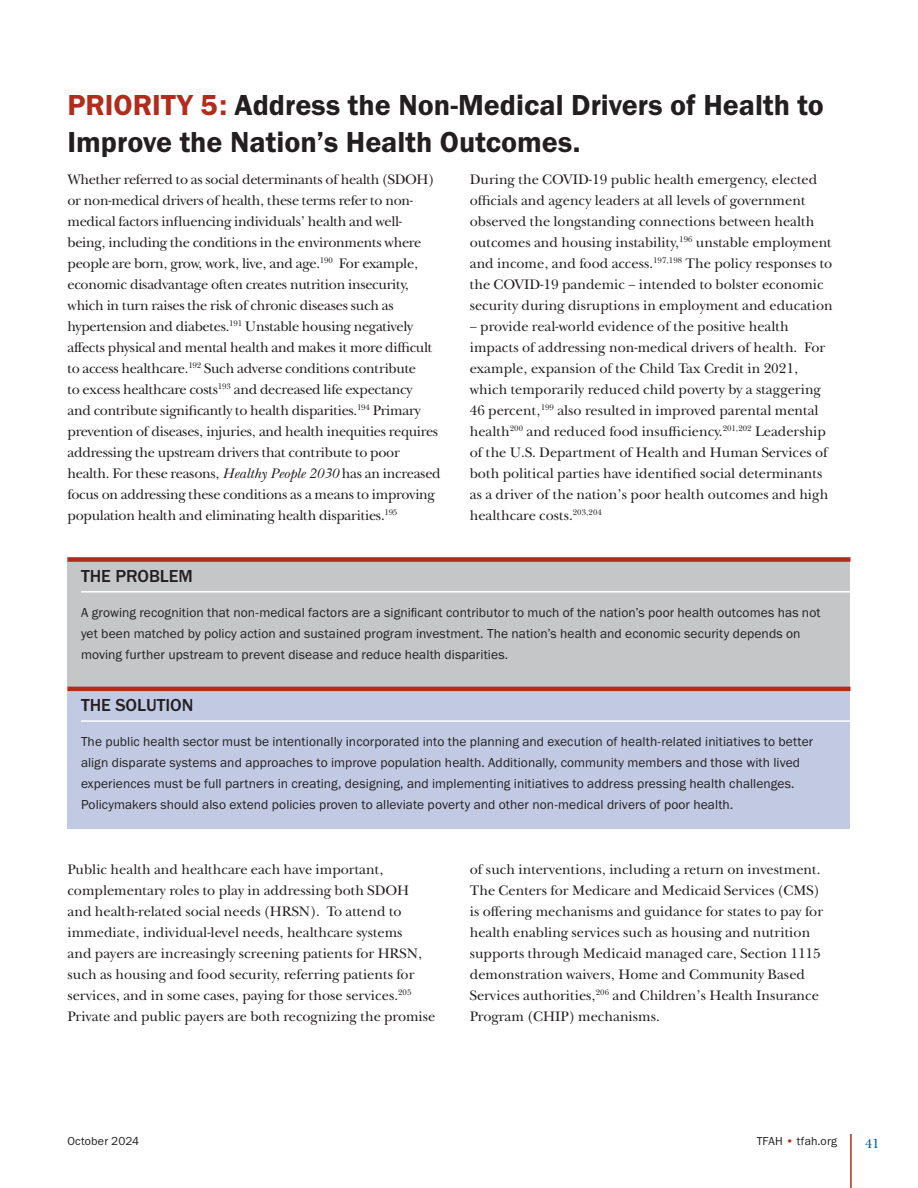
<style>
.page{position:relative;width:918px;height:1188px;background:#fff}
.page>*{position:absolute;margin:0;border:0;box-sizing:border-box;transform-origin:0 0}
.t1{font:30px/37.5px "Franklin Gothic URW Dem";color:#231f20}
.t2{font:500 18px "Franklin Gothic URW";color:#231f20}
.t3{font:14.25px/21px "New Baskerville ITC";color:#231f20}
.t4{font:14.25px/21px "New Baskerville ITC";letter-spacing:-.02em;color:#231f20}
.t5{font:13.5px/21px "Franklin Gothic URW Boo";letter-spacing:.005em;color:#231f20}
.t6{font:13.5px "New Baskerville ITC";color:#00529c}
.t7{font:12px "Franklin Gothic URW Boo";letter-spacing:.01em;color:#231f20}
.s1{color:#b22c1c}
.s2{font-style:italic}
</style>
<div class="page">
<hr style="left:850px;top:1134px;width:2px;height:54px;background:#b22c1c">
<div style="left:68px;top:557px;width:782px;height:130px;background:#c4c6c7"></div>
<div style="left:68px;top:557px;width:782px;height:5px;background:#b22c1c"></div>
<hr style="left:81px;top:591px;width:769px;height:2px;background:#fff">
<div style="left:68px;top:687px;width:782px;height:142px;background:#c2cae3"></div>
<hr style="left:68px;top:687px;width:782px;height:4px;background:#b22c1c">
<hr style="left:81px;top:720px;width:769px;height:2px;background:#fff">
<h1 class="t1" style="left:68px;top:85px;width:758px"><span class="s1">PRIORITY 5:</span> Address the Non-Medical Drivers of Health to<br>Improve the Nation’s Health Outcomes.</h1>
<p class="t4" style="left:68px;top:168px;width:375px">Whether referred to as social determinants of health (SDOH) or non-medical drivers of health, these terms refer to non&shy;medical factors influencing individuals’ health and well&shy;being, including the conditions in the environments where people are born, grow, work, live, and age.<sup>190</sup> For example, economic disadvantage often creates nutrition insecurity, which in turn raises the risk of chronic diseases such as hypertension and diabetes.<sup>191</sup> Unstable housing negatively affects physical and mental health and makes it more difficult to access healthcare.<sup>192</sup> Such adverse conditions contribute<br>to excess healthcare costs<sup>193</sup> and decreased life expectancy<br>and contribute significantly to health disparities.<sup>194</sup> Primary prevention of diseases, injuries, and health inequities requires addressing the upstream drivers that contribute to poor health. For these reasons, <span class="s2">Healthy People 2030</span> has an increased focus on addressing these conditions as a means to improving population health and eliminating health disparities.<sup>195</sup></p>
<p class="t3" style="left:470px;top:168px;width:364px">During the COVID-19 public health emergency, elected officials and agency leaders at all levels of government observed the longstanding connections between health outcomes and housing instability,<sup>196</sup> unstable employment and income, and food access.<sup>197,198</sup> The policy responses to the COVID-19 pandemic – intended to bolster economic security during disruptions in employment and education</p>
<p class="t3" style="left:470px;top:315px;width:360px">– provide real-world evidence of the positive health impacts of addressing non-medical drivers of health. For example, expansion of the Child Tax Credit in 2021, which temporarily reduced child poverty by a staggering 46 percent,<sup>199</sup> also resulted in improved parental mental health<sup>200</sup> and reduced food insufficiency.<sup>201,202</sup> Leadership of the U.S. Department of Health and Human Services of both political parties have identified social determinants as a driver of the nation’s poor health outcomes and high healthcare costs.<sup>203,204</sup></p>
<p class="t2" style="left:81px;top:565px;width:113px">THE PROBLEM</p>
<p class="t5" style="left:81px;top:601px;width:741px">A growing recognition that non-medical factors are a significant contributor to much of the nation’s poor health outcomes has not yet been matched by policy action and sustained program investment. The nation’s health and economic security depends on moving further upstream to prevent disease and reduce health disparities.</p>
<p class="t2" style="left:81px;top:694px;width:114px">THE SOLUTION</p>
<p class="t5" style="left:81px;top:731px;width:734px">The public health sector must be intentionally incorporated into the planning and execution of health-related initiatives to better align disparate systems and approaches to improve population health. Additionally, community members and those with lived experiences must be full partners in creating, designing, and implementing initiatives to address pressing health challenges.<br>Policymakers should also extend policies proven to alleviate poverty and other non-medical drivers of poor health.</p>
<p class="t3" style="left:68px;top:859px;width:369px">Public health and healthcare each have important, complementary roles to play in addressing both SDOH and health-related social needs (HRSN). To attend to immediate, individual-level needs, healthcare systems<br>and payers are increasingly screening patients for HRSN, such as housing and food security, referring patients for services, and in some cases, paying for those services.<sup>205<br></sup>Private and public payers are both recognizing the promise</p>
<p class="t3" style="left:470px;top:859px;width:355px">of such interventions, including a return on investment.<br>The Centers for Medicare and Medicaid Services (CMS) is offering mechanisms and guidance for states to pay for health enabling services such as housing and nutrition supports through Medicaid managed care, Section 1115 demonstration waivers, Home and Community Based Services authorities,<sup>206</sup> and Children’s Health Insurance Program (CHIP) mechanisms.</p>
<p class="t7" style="left:67px;top:1134px;width:73px">October 2024</p>
<p class="t7" style="left:757px;top:1134px;width:82px">TFAH <span class="s1">•</span> tfah.org</p>
<p class="t6" style="left:865px;top:1135px;width:16px">41</p>
</div>
